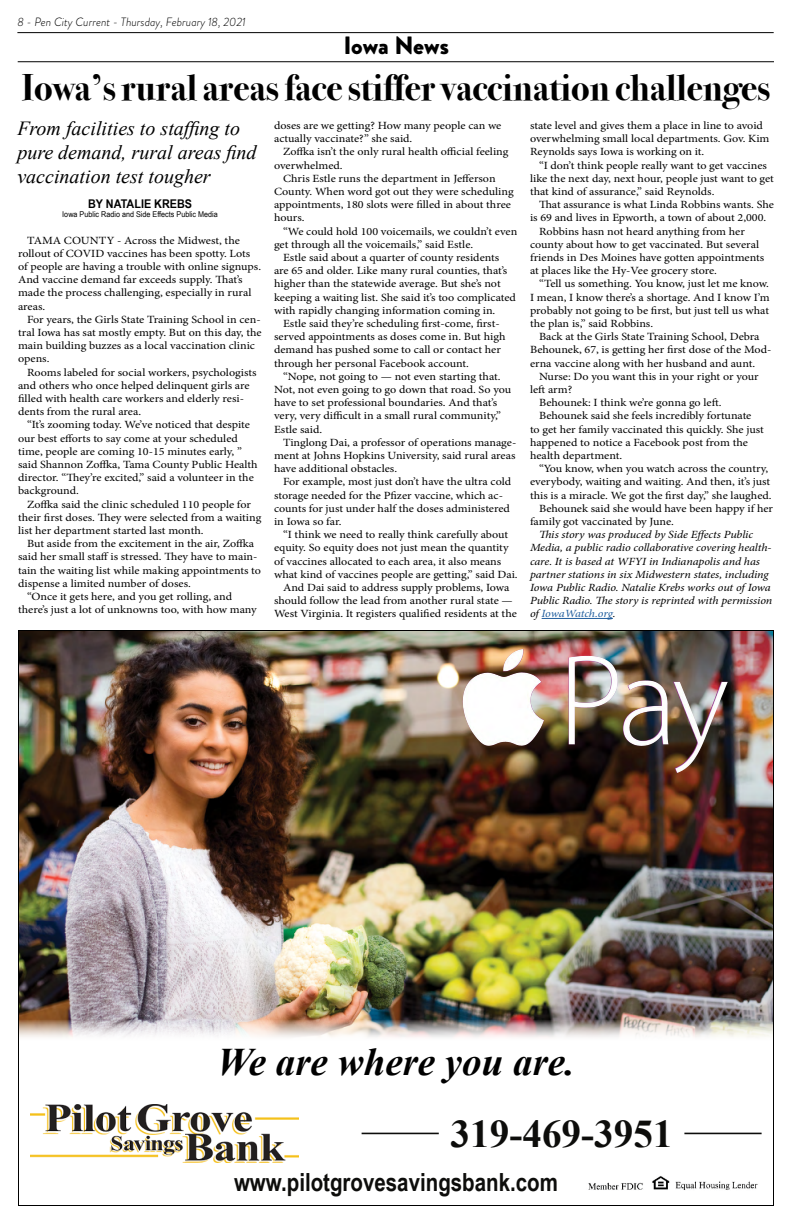
<style>
.page{position:relative;width:792px;height:1224px;background:#fff}
.page>*{position:absolute;margin:0;border:0;box-sizing:border-box;transform-origin:0 0}
.t1{font:700 39.2px "Times New Roman";color:#0d0d0b}
.t2{font:italic 700 39px "Times New Roman";color:#000}
.t3{font:700 37px "Bodoni Svty Two ITCTT";color:#000}
.t4{font:700 25px "Arial Narrow";color:#0d0d0b}
.t5{font:900 25px "Brandon Grotesque";color:#000}
.t6{font:italic 20px/24px "Times New Roman";color:#000}
.t7{font:italic 300 12px "Brandon Grotesque";color:#000}
.t8{font:700 12px "Arial Narrow";color:#000;scale:1.1 1}
.t9{font:11px/13.2px "Minion Pro";letter-spacing:-.005em;color:#000;scale:1.1 1}
.t10{font:italic 11px/13.2px "Minion Pro";letter-spacing:-.01em;color:#000;scale:1.1 1}
.t11{font:8px "Arial Narrow";color:#000;scale:1.1 1}
.s1{color:#215e9e}
</style>
<div class="page">
<hr style="left:17px;top:32px;width:757px;height:1px;background:#000">
<hr style="left:18px;top:61px;width:756px;height:1px;background:#000">
<img style="left:20px;top:632px;width:752px;height:405px">
<hr style="left:362px;top:1133px;width:77px;height:1px;background:#0d0d0b">
<hr style="left:684px;top:1133px;width:78px;height:1px;background:#0d0d0b">
<img style="left:31px;top:1104px;width:268px;height:59px">
<img style="left:588px;top:1176px;width:170px;height:14px">
<img style="left:503px;top:650px;width:18px;height:21px">
<hr style="left:542px;top:618px;width:71px;height:1px;background:#215e9e">
<p class="t7" style="left:17px;top:14px;width:230px">8 - Pen City Current - Thursday, February 18, 2021</p>
<h3 class="t5" style="left:343px;top:28px;width:107px">Iowa News</h3>
<h3 class="t3" style="left:22px;top:57px;width:750px">Iowa’s rural areas face stiffer vaccination challenges</h3>
<h3 class="t6" style="left:17px;top:116px;width:241px">From facilities to staffing to pure demand, rural areas find vaccination test tougher</h3>
<p class="t9" style="left:530px;top:119px;width:219px">state level and gives them a place in line to avoid overwhelming small local departments. Gov. Kim<br>Reynolds says Iowa is working on it.</p>
<p class="t9" style="left:530px;top:158px;width:223px;text-indent:9px">“I don’t think people really want to get vaccines like the next day, next hour, people just want to get that kind of assurance,” said Reynolds.</p>
<p class="t9" style="left:539px;top:198px;width:215px">That assurance is what Linda Robbins wants. She</p>
<p class="t9" style="left:530px;top:211px;width:216px">is 69 and lives in Epworth, a town of about 2,000.</p>
<p class="t9" style="left:539px;top:224px;width:189px">Robbins hasn not heard anything from her</p>
<p class="t9" style="left:530px;top:238px;width:210px">county about how to get vaccinated. But several</p>
<p class="t9" style="left:530px;top:251px;width:214px">friends in Des Moines have gotten appointments</p>
<p class="t9" style="left:530px;top:264px;width:171px">at places like the Hy-Vee grocery store.</p>
<p class="t9" style="left:539px;top:277px;width:211px">“Tell us something. You know, just let me know.</p>
<p class="t9" style="left:530px;top:290px;width:219px">I mean, I know there’s a shortage. And I know I’m</p>
<p class="t9" style="left:530px;top:304px;width:219px">probably not going to be first, but just tell us what</p>
<p class="t9" style="left:530px;top:317px;width:113px">the plan is,” said Robbins.</p>
<p class="t9" style="left:539px;top:330px;width:202px">Back at the Girls State Training School, Debra</p>
<p class="t9" style="left:530px;top:343px;width:221px">Behounek, 67, is getting her first dose of the Mod-</p>
<p class="t9" style="left:530px;top:356px;width:206px">erna vaccine along with her husband and aunt.</p>
<p class="t9" style="left:539px;top:370px;width:201px">Nurse: Do you want this in your right or your</p>
<p class="t9" style="left:530px;top:383px;width:40px">left arm?</p>
<p class="t9" style="left:539px;top:396px;width:167px">Behounek: I think we’re gonna go left.</p>
<p class="t9" style="left:539px;top:409px;width:195px">Behounek said she feels incredibly fortunate</p>
<p class="t9" style="left:530px;top:422px;width:214px">to get her family vaccinated this quickly. She just</p>
<p class="t9" style="left:530px;top:436px;width:200px">happened to notice a Facebook post from the</p>
<p class="t9" style="left:530px;top:449px;width:85px">health department.</p>
<p class="t9" style="left:539px;top:462px;width:210px">“You know, when you watch across the country,</p>
<p class="t9" style="left:530px;top:475px;width:220px">everybody, waiting and waiting. And then, it’s just</p>
<p class="t9" style="left:530px;top:488px;width:221px">this is a miracle. We got the first day,” she laughed.</p>
<p class="t9" style="left:539px;top:502px;width:214px">Behounek said she would have been happy if her</p>
<p class="t9" style="left:530px;top:515px;width:132px">family got vaccinated by June.</p>
<p class="t10" style="left:530px;top:528px;width:222px;text-indent:9px">This story was produced by Side Effects Public Media, a public radio collaborative covering health&shy;care. It is based at WFYI in Indianapolis and has partner stations in six Midwestern states, including Iowa Public Radio. Natalie Krebs works out of Iowa Public Radio. The story is reprinted with permission of <span class="s1">IowaWatch.org</span>.</p>
<p class="t9" style="left:274px;top:119px;width:208px">doses are we getting? How many people can we actually vaccinate?” she said.</p>
<p class="t9" style="left:274px;top:145px;width:215px;text-indent:9px">Zoffka isn’t the only rural health official feeling overwhelmed.</p>
<p class="t9" style="left:274px;top:172px;width:219px;text-indent:9px">Chris Estle runs the department in Jefferson County. When word got out they were scheduling appointments, 180 slots were filled in about three hours.</p>
<p class="t9" style="left:283px;top:225px;width:214px">“We could hold 100 voicemails, we couldn’t even</p>
<p class="t9" style="left:274px;top:238px;width:183px">get through all the voicemails,” said Estle.</p>
<p class="t9" style="left:283px;top:251px;width:198px">Estle said about a quarter of county residents</p>
<p class="t9" style="left:274px;top:264px;width:214px">are 65 and older. Like many rural counties, that’s</p>
<p class="t9" style="left:274px;top:277px;width:208px">higher than the statewide average. But she’s not</p>
<p class="t9" style="left:274px;top:291px;width:221px">keeping a waiting list. She said it’s too complicated</p>
<p class="t9" style="left:274px;top:304px;width:203px">with rapidly changing information coming in.</p>
<p class="t9" style="left:283px;top:317px;width:198px">Estle said they’re scheduling first-come, first-</p>
<p class="t9" style="left:274px;top:330px;width:212px">served appointments as doses come in. But high</p>
<p class="t9" style="left:274px;top:343px;width:208px">demand has pushed some to call or contact her</p>
<p class="t9" style="left:274px;top:357px;width:179px">through her personal Facebook account.</p>
<p class="t9" style="left:283px;top:370px;width:199px">“Nope, not going to — not even starting that.</p>
<p class="t9" style="left:274px;top:383px;width:217px">Not, not even going to go down that road. So you</p>
<p class="t9" style="left:274px;top:396px;width:204px">have to set professional boundaries. And that’s</p>
<p class="t9" style="left:274px;top:409px;width:208px">very, very difficult in a small rural community,”</p>
<p class="t9" style="left:274px;top:423px;width:45px">Estle said.</p>
<p class="t9" style="left:283px;top:436px;width:214px">Tinglong Dai, a professor of operations manage-</p>
<p class="t9" style="left:274px;top:449px;width:221px">ment at Johns Hopkins University, said rural areas</p>
<p class="t9" style="left:274px;top:462px;width:113px">have additional obstacles.</p>
<p class="t9" style="left:283px;top:475px;width:209px">For example, most just don’t have the ultra cold</p>
<p class="t9" style="left:274px;top:488px;width:210px">storage needed for the Pfizer vaccine, which ac-</p>
<p class="t9" style="left:274px;top:502px;width:216px">counts for just under half the doses administered</p>
<p class="t9" style="left:274px;top:515px;width:63px">in Iowa so far.</p>
<p class="t9" style="left:283px;top:528px;width:206px">“I think we need to really think carefully about</p>
<p class="t9" style="left:274px;top:541px;width:215px">equity. So equity does not just mean the quantity</p>
<p class="t9" style="left:274px;top:554px;width:208px">of vaccines allocated to each area, it also means</p>
<p class="t9" style="left:274px;top:568px;width:223px">what kind of vaccines people are getting,” said Dai.</p>
<p class="t9" style="left:283px;top:581px;width:207px">And Dai said to address supply problems, Iowa</p>
<p class="t9" style="left:274px;top:594px;width:219px">should follow the lead from another rural state —</p>
<p class="t9" style="left:274px;top:607px;width:222px">West Virginia. It registers qualified residents at the</p>
<p class="t8" style="left:88px;top:194px;width:96px">BY NATALIE KREBS</p>
<p class="t11" style="left:62px;top:209px;width:143px">Iowa Public Radio and Side Effects Public Media</p>
<p class="t9" style="left:18px;top:234px;width:222px;text-indent:9px">TAMA COUNTY - Across the Midwest, the rollout of COVID vaccines has been spotty. Lots of people are having a trouble with online signups.<br>And vaccine demand far exceeds supply. That’s made the process challenging, especially in rural areas.</p>
<p class="t9" style="left:18px;top:313px;width:223px;text-indent:9px">For years, the Girls State Training School in cen&shy;tral Iowa has sat mostly empty. But on this day, the main building buzzes as a local vaccination clinic opens.</p>
<p class="t9" style="left:18px;top:366px;width:218px;text-indent:9px">Rooms labeled for social workers, psychologists and others who once helped delinquent girls are filled with health care workers and elderly resi&shy;dents from the rural area.</p>
<p class="t9" style="left:18px;top:418px;width:219px;text-indent:9px">“It’s zooming today. We’ve noticed that despite our best efforts to say come at your scheduled time, people are coming 10-15 minutes early, ” said Shannon Zoffka, Tama County Public Health director. “They’re excited,” said a volunteer in the background.</p>
<p class="t9" style="left:18px;top:498px;width:223px;text-indent:9px">Zoffka said the clinic scheduled 110 people for their first doses. They were selected from a waiting list her department started last month.</p>
<p class="t9" style="left:27px;top:537px;width:208px">But aside from the excitement in the air, Zoffka</p>
<p class="t9" style="left:18px;top:550px;width:219px">said her small staff is stressed. They have to main-</p>
<p class="t9" style="left:18px;top:564px;width:222px">tain the waiting list while making appointments to</p>
<p class="t9" style="left:18px;top:577px;width:159px">dispense a limited number of doses.</p>
<p class="t9" style="left:27px;top:590px;width:188px">“Once it gets here, and you get rolling, and</p>
<p class="t9" style="left:18px;top:603px;width:219px">there’s just a lot of unknowns too, with how many</p>
<h2 class="t2" style="left:217px;top:1034px;width:359px">We are where you are.</h2>
<h1 class="t1" style="left:451px;top:1106px;width:224px">319-469-3951</h1>
<h3 class="t4" style="left:234px;top:1164px;width:325px">www.pilotgrovesavingsbank.com</h3>
</div>
